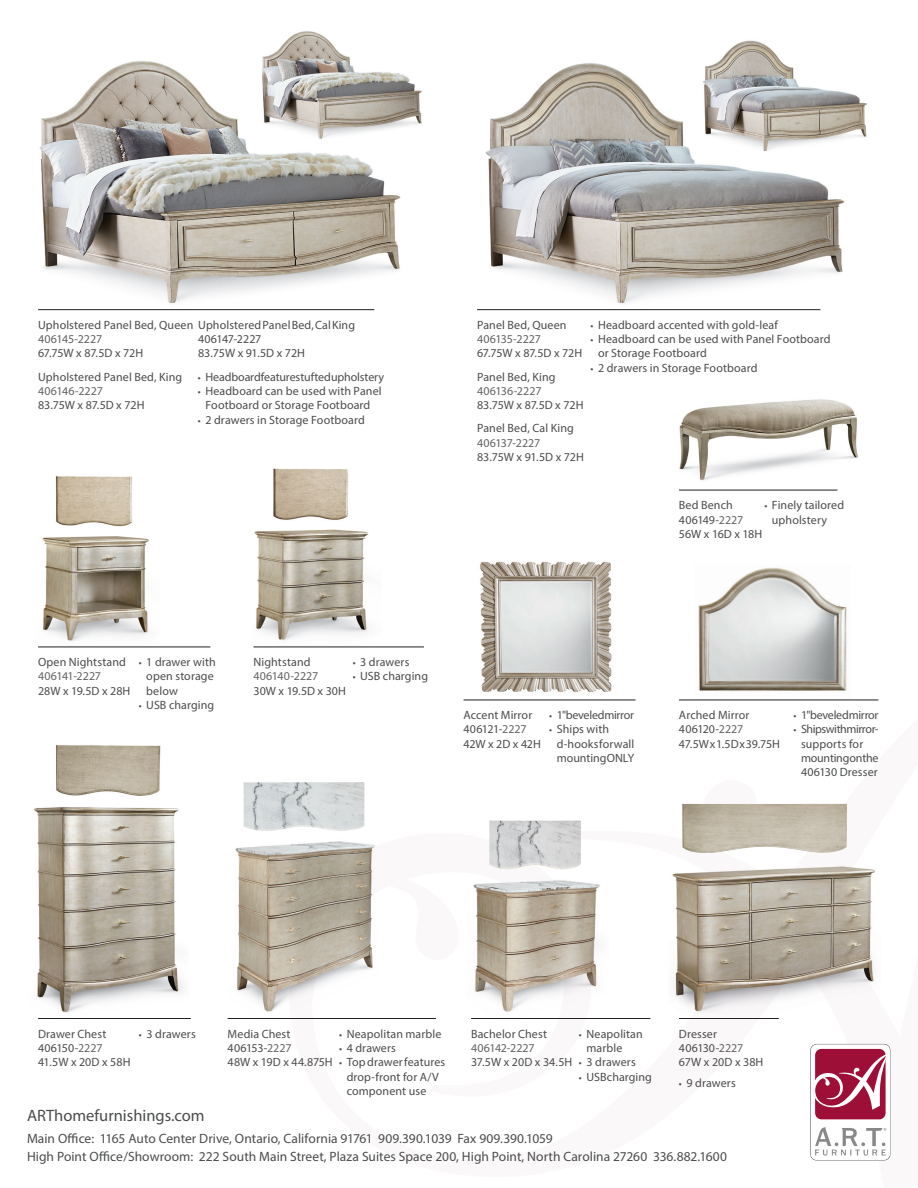
<style>
.page{position:relative;width:918px;height:1188px;background:#fff}
.page>*{position:absolute;margin:0;border:0;box-sizing:border-box;transform-origin:0 0}
.t1{font:16.5px "Myriad Pro";color:#4b4c4d}
.t2{font:13.5px/18px "Myriad Pro";color:#4b4c4d}
.Dimensions{font:12px/14.2px "Myriad Pro";letter-spacing:.005em;color:#4b4c4d}
.Dimensions-2{font:12px/14.2px "Myriad Pro";letter-spacing:-.015em;color:#4b4c4d}
.Dimensions-3{font:12px "Myriad Pro";letter-spacing:-.02em;color:#4b4c4d}
.s1{color:#636366}
.s2{font-size:10.5px}
</style>
<div class="page">
<svg style="left:810px;top:1044px;width:81px;height:117px"></svg>
<img style="left:235px;top:842px;width:140px;height:169px">
<img style="left:473px;top:880px;width:127px;height:131px">
<img style="left:673px;top:867px;width:201px;height:144px">
<img style="left:682px;top:804px;width:165px;height:49px">
<img style="left:55px;top:476px;width:78px;height:51px">
<img style="left:38px;top:536px;width:121px;height:111px">
<img style="left:254px;top:529px;width:115px;height:111px">
<img style="left:273px;top:468px;width:76px;height:52px">
<img style="left:489px;top:820px;width:92px;height:50px">
<img style="left:34px;top:807px;width:150px;height:206px">
<img style="left:56px;top:744px;width:105px;height:52px">
<img style="left:243px;top:782px;width:121px;height:49px">
<img style="left:485px;top:63px;width:360px;height:241px">
<img style="left:700px;top:40px;width:167px;height:114px">
<img style="left:39px;top:61px;width:362px;height:242px">
<img style="left:254px;top:31px;width:168px;height:110px">
<img style="left:679px;top:399px;width:179px;height:82px">
<img style="left:471px;top:561px;width:151px;height:139px">
<img style="left:695px;top:567px;width:155px;height:133px">
<hr style="left:477px;top:309px;width:343px;height:1px;background:#231f20">
<hr style="left:38px;top:309px;width:336px;height:1px;background:#231f20">
<hr style="left:228px;top:1018px;width:208px;height:1px;background:#231f20">
<hr style="left:38px;top:1018px;width:153px;height:1px;background:#231f20">
<hr style="left:464px;top:700px;width:172px;height:1px;background:#231f20">
<hr style="left:679px;top:700px;width:199px;height:1px;background:#231f20">
<hr style="left:679px;top:490px;width:158px;height:1px;background:#231f20">
<hr style="left:471px;top:1018px;width:179px;height:1px;background:#231f20">
<hr style="left:38px;top:647px;width:172px;height:1px;background:#231f20">
<hr style="left:254px;top:647px;width:170px;height:1px;background:#231f20">
<hr style="left:679px;top:1018px;width:100px;height:1px;background:#231f20">
<p class="Dimensions" style="left:38px;top:318px;width:319px">Upholstered Panel Bed, Queen Upholstered Panel Bed, Cal King<br><span class="s1">406145-2227<br></span>67.75W x 87.5D x 72H</p>
<p class="Dimensions" style="left:38px;top:369px;width:146px">Upholstered Panel Bed, King<br><span class="s1">406146-2227<br></span>83.75W x 87.5D x 72H</p>
<p class="Dimensions" style="left:198px;top:332px;width:108px">406147-2227<br>83.75W x 91.5D x 72H</p>
<p class="Dimensions" style="left:198px;top:370px;width:188px"><span class="s2">•</span> Headboard features tufted upholstery</p>
<p class="Dimensions" style="left:198px;top:384px;width:185px;text-align:center"><span class="s2">•</span> Headboard can be used with Panel<br>Footboard or Storage Footboard</p>
<p class="Dimensions" style="left:198px;top:412px;width:168px"><span class="s2">•</span> 2 drawers in Storage Footboard</p>
<p class="Dimensions" style="left:591px;top:318px;width:189px"><span class="s2">•</span> Headboard accented with gold-leaf</p>
<p class="Dimensions" style="left:598px;top:332px;width:234px;text-indent:-8px"><span class="s2">•</span> Headboard can be used with Panel Footboard or Storage Footboard</p>
<p class="Dimensions" style="left:591px;top:360px;width:168px"><span class="s2">•</span> 2 drawers in Storage Footboard</p>
<p class="Dimensions" style="left:477px;top:318px;width:107px">Panel Bed, Queen<br><span class="s1">406135-2227<br></span>67.75W x 87.5D x 72H</p>
<p class="Dimensions" style="left:477px;top:369px;width:108px">Panel Bed, King<br><span class="s1">406136-2227<br></span>83.75W x 87.5D x 72H</p>
<p class="Dimensions" style="left:477px;top:421px;width:108px">Panel Bed, Cal King<br><span class="s1">406137-2227<br></span>83.75W x 91.5D x 72H</p>
<p class="Dimensions" style="left:679px;top:498px;width:85px">Bed Bench<br>406149-<span class="s1">2227<br></span>56W x 16D x 18H</p>
<p class="Dimensions" style="left:772px;top:498px;width:74px;text-indent:-8px"><span class="s2">•</span> Finely tailored upholstery</p>
<p class="Dimensions" style="left:38px;top:655px;width:94px">Open Nightstand<br><span class="s1">406141-2227<br></span>28W x 19.5D x 28H</p>
<p class="Dimensions" style="left:353px;top:655px;width:58px"><span class="s2">•</span> 3 drawers</p>
<p class="Dimensions" style="left:254px;top:655px;width:94px">Nightstand<br><span class="s1">406140-2227<br></span>30W x 19.5D x 30H</p>
<p class="Dimensions" style="left:146px;top:655px;width:71px;text-indent:-8px"><span class="s2">•</span> 1 drawer with open storage below</p>
<p class="Dimensions" style="left:139px;top:698px;width:77px"><span class="s2">•</span> USB charging</p>
<p class="Dimensions" style="left:353px;top:669px;width:77px"><span class="s2">•</span> USB charging</p>
<p class="Dimensions" style="left:464px;top:708px;width:79px">Accent Mirror<br>406121-<span class="s1">2227<br></span>42W x 2D x 42H</p>
<p class="Dimensions-3" style="left:793px;top:708px;width:87px"><span class="s2">•</span> 1" beveled mirror</p>
<p class="Dimensions-3" style="left:549px;top:708px;width:86px"><span class="s2">•</span> 1" beveled mirror</p>
<p class="Dimensions" style="left:557px;top:722px;width:79px;text-indent:-8px"><span class="s2">•</span> Ships with d-hooks for wall mounting ONLY</p>
<p class="Dimensions" style="left:679px;top:708px;width:102px">Arched Mirror<br>406120-<span class="s1">2227<br></span>47.5W x 1.5D x 39.75H</p>
<p class="Dimensions-2" style="left:801px;top:722px;width:79px;text-indent:-8px"><span class="s2">•</span> Ships with mirror&shy;supports for mounting on the<br>406130 Dresser</p>
<p class="Dimensions" style="left:38px;top:1026px;width:70px">Drawer Chest</p>
<p class="Dimensions" style="left:139px;top:1026px;width:58px"><span class="s2">•</span> 3 drawers</p>
<p class="Dimensions" style="left:38px;top:1041px;width:94px">406150-<span class="s1">2227<br></span>41.5W x 20D x 58H</p>
<h1 class="t1" style="left:27px;top:1106px;width:179px">ARThomefurnishings.com</h1>
<p class="Dimensions" style="left:228px;top:1026px;width:107px">Media Chest<br>406153-<span class="s1">2227<br></span>48W x 19D x 44.875H</p>
<p class="Dimensions" style="left:339px;top:1026px;width:104px"><span class="s2">•</span> Neapolitan marble</p>
<p class="Dimensions" style="left:339px;top:1041px;width:58px"><span class="s2">•</span> 4 drawers</p>
<p class="Dimensions" style="left:347px;top:1055px;width:100px;text-indent:-8px"><span class="s2">•</span> Top drawer features drop-front for A/V component use</p>
<p class="Dimensions" style="left:471px;top:1026px;width:103px">Bachelor Chest<br><span class="s1">406142-2227<br></span>37.5W x 20D x 34.5H</p>
<p class="Dimensions" style="left:587px;top:1026px;width:58px;text-indent:-8px"><span class="s2">•</span> Neapolitan marble</p>
<p class="Dimensions" style="left:579px;top:1055px;width:58px"><span class="s2">•</span> 3 drawers</p>
<p class="Dimensions" style="left:579px;top:1069px;width:74px"><span class="s2">•</span> USB charging</p>
<p class="Dimensions" style="left:679px;top:1026px;width:86px">Dresser<br>406130-<span class="s1">2227<br></span>67W x 20D x 38H</p>
<p class="Dimensions" style="left:679px;top:1075px;width:58px"><span class="s2">•</span> 9 drawers</p>
<p class="t2" style="left:27px;top:1129px;width:702px">Main Office: 1165 Auto Center Drive, Ontario, California 91761 909.390.1039 Fax 909.390.1059<br>High Point Office/Showroom: 222 South Main Street, Plaza Suites Space 200, High Point, North Carolina 27260 336.882.1600</p>
</div>
